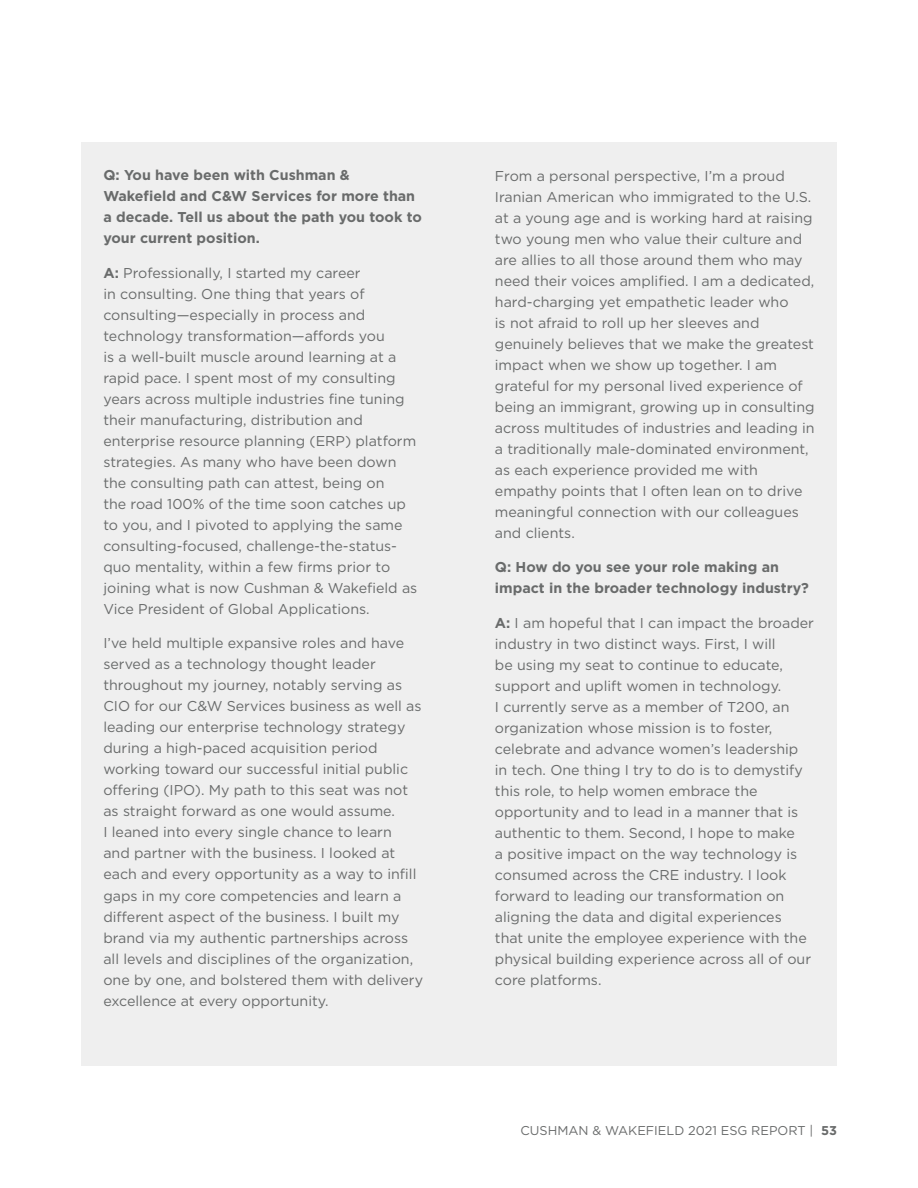
<style>
.page{position:relative;width:918px;height:1188px;background:#fff}
.page>*{position:absolute;margin:0;border:0;box-sizing:border-box;transform-origin:0 0}
.t1{font:14.25px/21px "Gotham";color:#696b6b}
.t2{font:700 14.25px/21px "Gotham";color:#696b6b}
.t3{font:12.75px "Gotham";color:#696b6b}
.s1{font-weight:700}
</style>
<div class="page">
<div style="left:81px;top:142px;width:756px;height:923px;background:#efefef"></div>
<p class="t2" style="left:103px;top:165px;width:320px">Q: You have been with Cushman &amp; Wakefield and C&amp;W Services for more than a decade. Tell us about the path you took to your current position.</p>
<p class="t1" style="left:103px;top:262px;width:315px"><span class="s1">A:</span> Professionally, I started my career<br>in consulting. One thing that years of consulting—especially in process and technology transformation—affords you<br>is a well-built muscle around learning at a rapid pace. I spent most of my consulting years across multiple industries fine tuning their manufacturing, distribution and enterprise resource planning (ERP) platform strategies. As many who have been down the consulting path can attest, being on<br>the road 100% of the time soon catches up to you, and I pivoted to applying the same consulting-focused, challenge-the-status&shy;quo mentality, within a few firms prior to joining what is now Cushman &amp; Wakefield as Vice President of Global Applications.</p>
<p class="t1" style="left:103px;top:633px;width:321px">I’ve held multiple expansive roles and have served as a technology thought leader throughout my journey, notably serving as CIO for our C&amp;W Services business as well as leading our enterprise technology strategy during a high-paced acquisition period working toward our successful initial public offering (IPO). My path to this seat was not as straight forward as one would assume.<br>I leaned into every single chance to learn<br>and partner with the business. I looked at each and every opportunity as a way to infill gaps in my core competencies and learn a different aspect of the business. I built my brand via my authentic partnerships across all levels and disciplines of the organization, one by one, and bolstered them with delivery excellence at every opportunity.</p>
<p class="t1" style="left:495px;top:165px;width:321px">From a personal perspective, I’m a proud Iranian American who immigrated to the U.S. at a young age and is working hard at raising two young men who value their culture and are allies to all those around them who may need their voices amplified. I am a dedicated, hard-charging yet empathetic leader who<br>is not afraid to roll up her sleeves and genuinely believes that we make the greatest impact when we show up together. I am grateful for my personal lived experience of being an immigrant, growing up in consulting across multitudes of industries and leading in a traditionally male-dominated environment, as each experience provided me with empathy points that I often lean on to drive meaningful connection with our colleagues and clients.</p>
<p class="t2" style="left:495px;top:556px;width:316px">Q: How do you see your role making an impact in the broader technology industry?</p>
<p class="t1" style="left:495px;top:612px;width:321px"><span class="s1">A:</span> I am hopeful that I can impact the broader industry in two distinct ways. First, I will<br>be using my seat to continue to educate, support and uplift women in technology.<br>I currently serve as a member of T200, an organization whose mission is to foster, celebrate and advance women’s leadership in tech. One thing I try to do is to demystify this role, to help women embrace the opportunity and to lead in a manner that is authentic to them. Second, I hope to make<br>a positive impact on the way technology is consumed across the CRE industry. I look forward to leading our transformation on aligning the data and digital experiences<br>that unite the employee experience with the physical building experience across all of our core platforms.</p>
<p class="t3" style="left:520px;top:1122px;width:318px">CUSHMAN &amp; WAKEFIELD 2021 ESG REPORT | <span class="s1">53</span></p>
</div>
